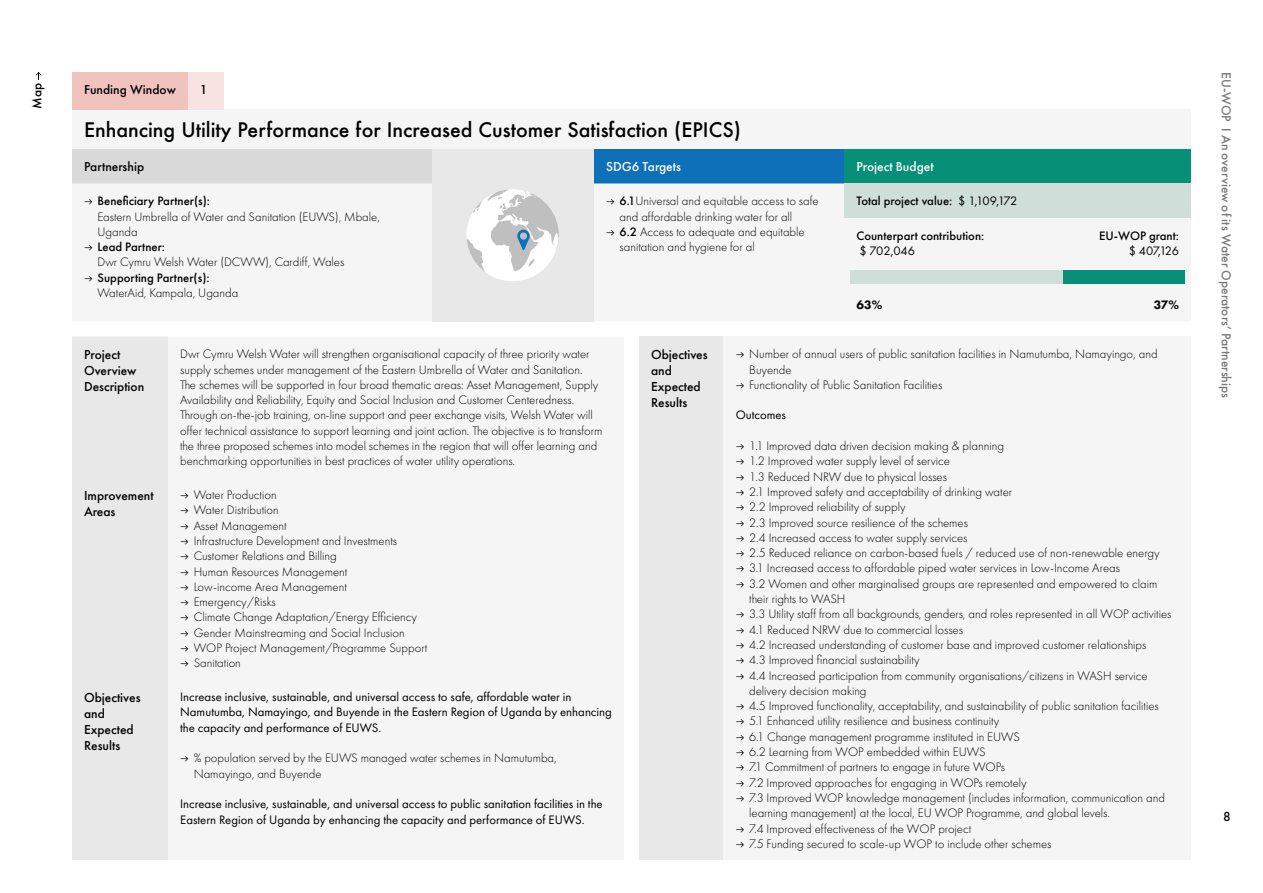
<style>
.page{position:relative;width:1263px;height:893px;background:#fff}
.page>*{position:absolute;margin:0;border:0;box-sizing:border-box;transform-origin:0 0}
.t1{font:500 19.5px "Futura";color:#000101}
.t2{font:500 13.5px/16.2px "Futura PT";color:#000}
.t3{font:500 13.5px "Futura PT";color:#7a7a7a}
.t4{font:500 13.5px "Futura PT";color:#fff}
.t5{font:500 13.5px "Futura PT";color:#000101}
.t6{font:500 13.5px "Futura PT";color:#050303}
.t7{font:300 12.75px/15.3px "Futura PT";color:#000}
.t8{font:12.75px/15.3px "Futura PT";color:#000}
.t9{font:500 12.75px "Futura PT";color:#050303}
.t10{font:500 12.75px "Futura PT";color:#000}
.t11{font:12.75px "Futura PT";letter-spacing:-.03em;color:#050303}
.t12{font:800 12.75px "Futura PT";color:#050303}
.s1{font-weight:500}
.s2{font-weight:400}
</style>
<div class="page">
<svg style="left:36px;top:72px;width:6px;height:8px"></svg>
<div style="left:72px;top:109px;width:1119px;height:40px;background:#f5f5f5"></div>
<div style="left:72px;top:149px;width:360px;height:34px;background:#d9d9d9"></div>
<div style="left:432px;top:149px;width:162px;height:172px;background:#e8e8e8"></div>
<div style="left:594px;top:149px;width:250px;height:34px;background:#0e70b8"></div>
<div style="left:844px;top:149px;width:347px;height:34px;background:#078f77"></div>
<svg style="left:72px;top:183px;width:772px;height:138px;fill:#f5f5f5"></svg>
<div style="left:844px;top:183px;width:347px;height:35px;background:#cfded8"></div>
<div style="left:467px;top:189px;width:92px;height:92px;background:#fff;border-radius:50%"></div>
<svg style="left:466px;top:189px;width:97px;height:85px"></svg>
<div style="left:850px;top:270px;width:335px;height:14px;background:#088f78"></div>
<div style="left:850px;top:270px;width:213px;height:14px;background:#cfded9"></div>
<div style="left:72px;top:336px;width:96px;height:524px;background:#e8e8e8"></div>
<div style="left:639px;top:336px;width:85px;height:524px;background:#e8e8e8"></div>
<div style="left:724px;top:336px;width:467px;height:524px;background:#f5f5f5"></div>
<div style="left:72px;top:72px;width:116px;height:37px;background:#f1c3be"></div>
<div style="left:188px;top:72px;width:36px;height:37px;background:#f7e3e1"></div>
<svg style="left:85px;top:199px;width:7px;height:6px"></svg>
<svg style="left:85px;top:245px;width:7px;height:6px"></svg>
<svg style="left:85px;top:276px;width:7px;height:5px"></svg>
<svg style="left:607px;top:199px;width:7px;height:6px"></svg>
<svg style="left:607px;top:230px;width:7px;height:5px"></svg>
<p class="t6" style="left:29px;top:109px;width:27px;rotate:-90deg">Map</p>
<p class="t2" style="left:84px;top:82px;width:93px">Funding Window</p>
<p class="t2" style="left:200px;top:82px;width:9px">1</p>
<h1 class="t1" style="left:84px;top:117px;width:658px">Enhancing Utility Performance for Increased Customer Satisfaction (EPICS)</h1>
<p class="t5" style="left:84px;top:159px;width:62px">Partnership</p>
<p class="t4" style="left:606px;top:159px;width:76px">SDG6 Targets</p>
<p class="t4" style="left:856px;top:159px;width:79px">Project Budget</p>
<p class="t10" style="left:98px;top:193px;width:114px">Beneficiary Partner(s):</p>
<p class="t7" style="left:98px;top:209px;width:284px">Eastern Umbrella of Water and Sanitation (EUWS), Mbale,<br>Uganda</p>
<p class="t10" style="left:98px;top:239px;width:69px">Lead Partner:</p>
<p class="t7" style="left:98px;top:255px;width:248px">Dwr Cymru Welsh Water (DCWW), Cardiff, Wales</p>
<p class="t10" style="left:98px;top:270px;width:114px">Supporting Partner(s):</p>
<p class="t7" style="left:98px;top:285px;width:142px">WaterAid, Kampala, Uganda</p>
<p class="t7" style="left:619px;top:193px;width:201px"><span class="s1">6.1</span>Universal and equitable access to safe and affordable drinking water for all<br><span class="s1">6.2</span> Access to adequate and equitable sanitation and hygiene for al</p>
<p class="t9" style="left:856px;top:193px;width:162px">Total project value: <span class="s2">$ 1,109,172</span></p>
<p class="t9" style="left:856px;top:228px;width:129px">Counterpart contribution:</p>
<p class="t11" style="left:859px;top:243px;width:57px">$ 702,046</p>
<p class="t9" style="left:1099px;top:228px;width:81px">EU-WOP grant:</p>
<p class="t11" style="left:1129px;top:243px;width:52px">$ 407,126</p>
<p class="t12" style="left:856px;top:297px;width:27px">63%</p>
<p class="t12" style="left:1154px;top:297px;width:27px">37%</p>
<p class="t2" style="left:84px;top:346px;width:62px">Project<br>Overview<br>Description</p>
<p class="t7" style="left:180px;top:346px;width:424px">Dwr Cymru Welsh Water will strengthen organisational capacity of three priority water supply schemes under management of the Eastern Umbrella of Water and Sanitation.<br>The schemes will be supported in four broad thematic areas: Asset Management, Supply Availability and Reliability, Equity and Social Inclusion and Customer Centeredness.<br>Through on-the-job training, on-line support and peer exchange visits, Welsh Water will offer technical assistance to support learning and joint action. The objective is to transform the three proposed schemes into model schemes in the region that will offer learning and benchmarking opportunities in best practices of water utility operations.</p>
<p class="t2" style="left:84px;top:487px;width:71px">Improvement<br>Areas</p>
<p class="t7" style="left:194px;top:487px;width:235px">Water Production<br>Water Distribution<br>Asset Management<br>Infrastructure Development and Investments<br>Customer Relations and Billing<br>Human Resources Management<br>Low-income Area Management<br>Emergency/Risks<br>Climate Change Adaptation/Energy Efficiency<br>Gender Mainstreaming and Social Inclusion<br>WOP Project Management/Programme Support<br>Sanitation</p>
<p class="t2" style="left:84px;top:689px;width:58px">Objectives and<br>Expected<br>Results</p>
<p class="t8" style="left:180px;top:689px;width:433px">Increase inclusive, sustainable, and universal access to safe, affordable water in<br>Namutumba, Namayingo, and Buyende in the Eastern Region of Uganda by enhancing the capacity and performance of EUWS.</p>
<p class="t7" style="left:194px;top:750px;width:365px">% population served by the EUWS managed water schemes in Namutumba,<br>Namayingo, and Buyende</p>
<p class="t8" style="left:180px;top:796px;width:424px">Increase inclusive, sustainable, and universal access to public sanitation facilities in the<br>Eastern Region of Uganda by enhancing the capacity and performance of EUWS.</p>
<p class="t2" style="left:651px;top:346px;width:58px">Objectives and<br>Expected<br>Results</p>
<p class="t7" style="left:749px;top:346px;width:410px">Number of annual users of public sanitation facilities in Namutumba, Namayingo, and<br>Buyende<br>Functionality of Public Sanitation Facilities</p>
<p class="t8" style="left:736px;top:407px;width:52px">Outcomes</p>
<p class="t7" style="left:749px;top:438px;width:424px">1.1 Improved data driven decision making &amp; planning<br>1.2 Improved water supply level of service<br>1.3 Reduced NRW due to physical losses<br>2.1 Improved safety and acceptability of drinking water<br>2.2 Improved reliability of supply<br>2.3 Improved source resilience of the schemes<br>2.4 Increased access to water supply services<br>2.5 Reduced reliance on carbon-based fuels / reduced use of non-renewable energy 3.1 Increased access to affordable piped water services in Low-Income Areas<br>3.2 Women and other marginalised groups are represented and empowered to claim their rights to WASH<br>3.3 Utility staff from all backgrounds, genders, and roles represented in all WOP activities 4.1 Reduced NRW due to commercial losses<br>4.2 Increased understanding of customer base and improved customer relationships<br>4.3 Improved financial sustainability<br>4.4 Increased participation from community organisations/citizens in WASH service delivery decision making<br>4.5 Improved functionality, acceptability, and sustainability of public sanitation facilities 5.1 Enhanced utility resilience and business continuity<br>6.1 Change management programme instituted in EUWS<br>6.2 Learning from WOP embedded within EUWS<br>7.1 Commitment of partners to engage in future WOPs<br>7.2 Improved approaches for engaging in WOPs remotely<br>7.3 Improved WOP knowledge management (includes information, communication and learning management) at the local, EU WOP Programme, and global levels.<br>7.4 Improved effectiveness of the WOP project<br>7.5 Funding secured to scale-up WOP to include other schemes</p>
<p class="t3" style="left:1234px;top:72px;width:327px;rotate:90deg">EU-WOP I An overview of its Water Operators’ Partnerships</p>
<p class="t6" style="left:1223px;top:809px;width:9px">8</p>
</div>
